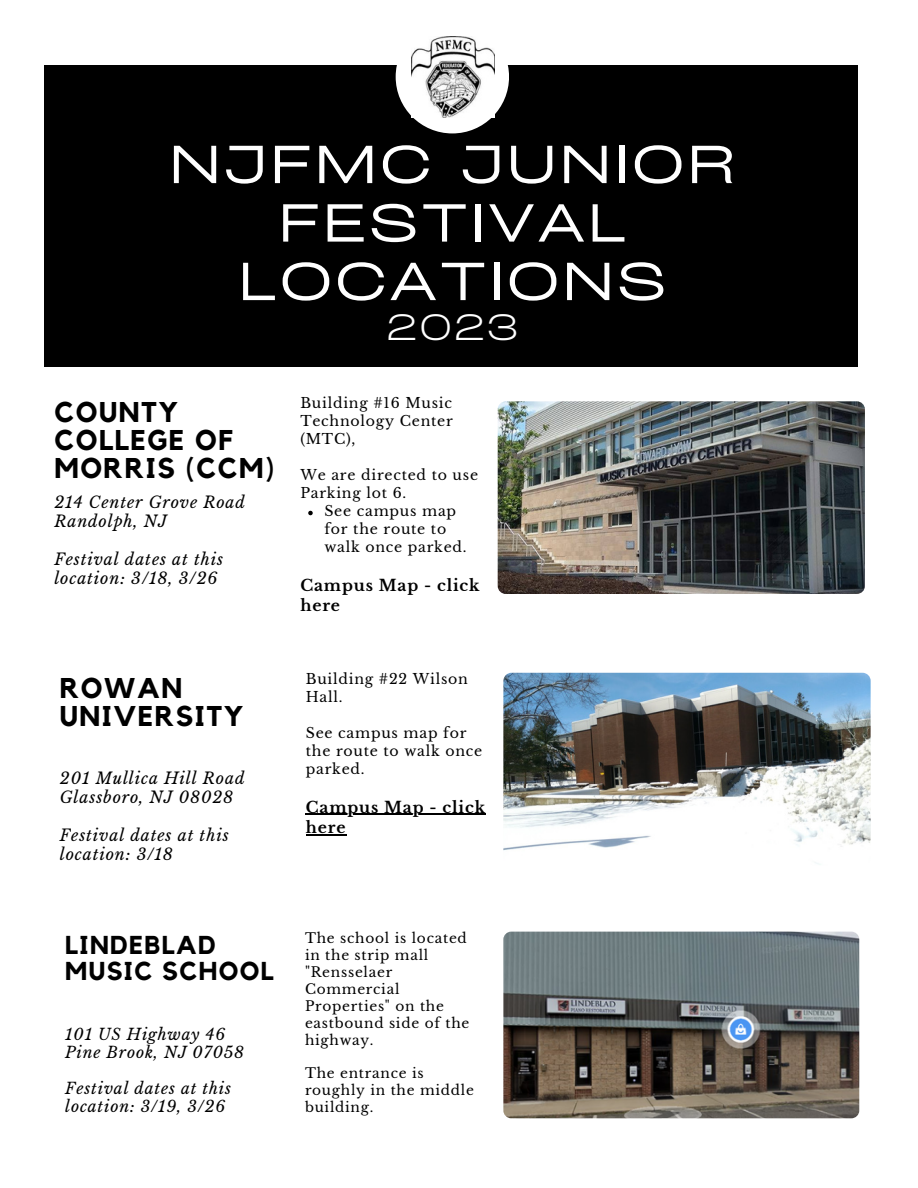
<style>
.page{position:relative;width:918px;height:1188px;background:#fff}
.page>*{position:absolute;margin:0;border:0;box-sizing:border-box;transform-origin:0 0}
.t1{font:51.15px/58.5px "Cy Grotesk Grand";letter-spacing:.07em;color:#fff;text-align:center}
.t2{font:300 35.1px "Cy Grotesk Grand";color:#fff}
.t3{font:700 28.5px/28.2px "Kollektif";letter-spacing:.055em;color:#000}
.t4{font:700 25.8px/25.8px "Kollektif";letter-spacing:.055em;color:#000}
.t5{font:italic 15.9px/19.2px "Libre Baskerville";letter-spacing:.055em;color:#000}
.t6{font:italic 15.6px/18px "Libre Baskerville";letter-spacing:.055em;color:#000}
.t7{font:700 15.6px/20.2px "Libre Baskerville";letter-spacing:.055em;color:#000}
.t8{font:14.1px/18px "Libre Baskerville";letter-spacing:.055em;color:#000}
.t9{font:13.65px/16.8px "Libre Baskerville";letter-spacing:.055em;color:#000}
</style>
<div class="page">
<div style="left:44px;top:66px;width:813px;height:301px;background:#000"></div>
<div style="left:396px;top:20px;width:113px;height:113px;background:#fff;border-radius:50%"></div>
<img style="left:498px;top:401px;width:367px;height:193px;border-radius:8px">
<img style="left:503px;top:932px;width:356px;height:186px;border-radius:8px">
<img style="left:411px;top:36px;width:83px;height:81px">
<svg style="left:308px;top:511px;width:5px;height:4px"></svg>
<hr style="left:306px;top:814px;width:180px;height:1px;background:#000">
<hr style="left:306px;top:834px;width:40px;height:1px;background:#000">
<img style="left:503px;top:673px;width:368px;height:192px;border-radius:8px">
<h1 class="t1" style="left:169px;top:133px;width:567px">NJFMC JUNIOR<br>FESTIVAL<br>LOCATIONS</h1>
<h2 class="t2" style="left:387px;top:305px;width:132px">2023</h2>
<h3 class="t3" style="left:54px;top:399px;width:221px">COUNTY<br>COLLEGE OF<br>MORRIS (CCM)</h3>
<p class="t5" style="left:54px;top:493px;width:192px">214 Center Grove Road<br>Randolph, NJ</p>
<p class="t5" style="left:54px;top:550px;width:170px">Festival dates at this location: 3/18, 3/26</p>
<p class="t8" style="left:300px;top:394px;width:154px;text-align:justify">Building #16 Music Technology Center (MTC),</p>
<p class="t8" style="left:300px;top:466px;width:179px">We are directed to use<br>Parking lot 6.</p>
<p class="t8" style="left:324px;top:502px;width:144px">See campus map for the route to walk once parked.</p>
<p class="t7" style="left:300px;top:575px;width:181px">Campus Map - click here</p>
<h3 class="t3" style="left:60px;top:675px;width:185px">ROWAN<br>UNIVERSITY</h3>
<p class="t8" style="left:306px;top:670px;width:164px">Building #22 Wilson<br>Hall.</p>
<p class="t8" style="left:306px;top:724px;width:178px">See campus map for the route to walk once parked.</p>
<p class="t7" style="left:306px;top:797px;width:181px">Campus Map - click here</p>
<p class="t5" style="left:60px;top:769px;width:186px">201 Mullica Hill Road<br>Glassboro, NJ 08028</p>
<p class="t5" style="left:60px;top:826px;width:170px">Festival dates at this location: 3/18</p>
<h3 class="t4" style="left:65px;top:933px;width:210px">LINDEBLAD<br>MUSIC SCHOOL</h3>
<p class="t9" style="left:305px;top:930px;width:166px">The school is located in the strip mall "Rensselaer<br>Commercial<br>Properties" on the eastbound side of the highway.</p>
<p class="t9" style="left:305px;top:1065px;width:170px">The entrance is roughly in the middle building.</p>
<p class="t6" style="left:65px;top:1025px;width:180px">101 US Highway 46<br>Pine Brook, NJ 07058</p>
<p class="t6" style="left:65px;top:1079px;width:167px">Festival dates at this location: 3/19, 3/26</p>
</div>
